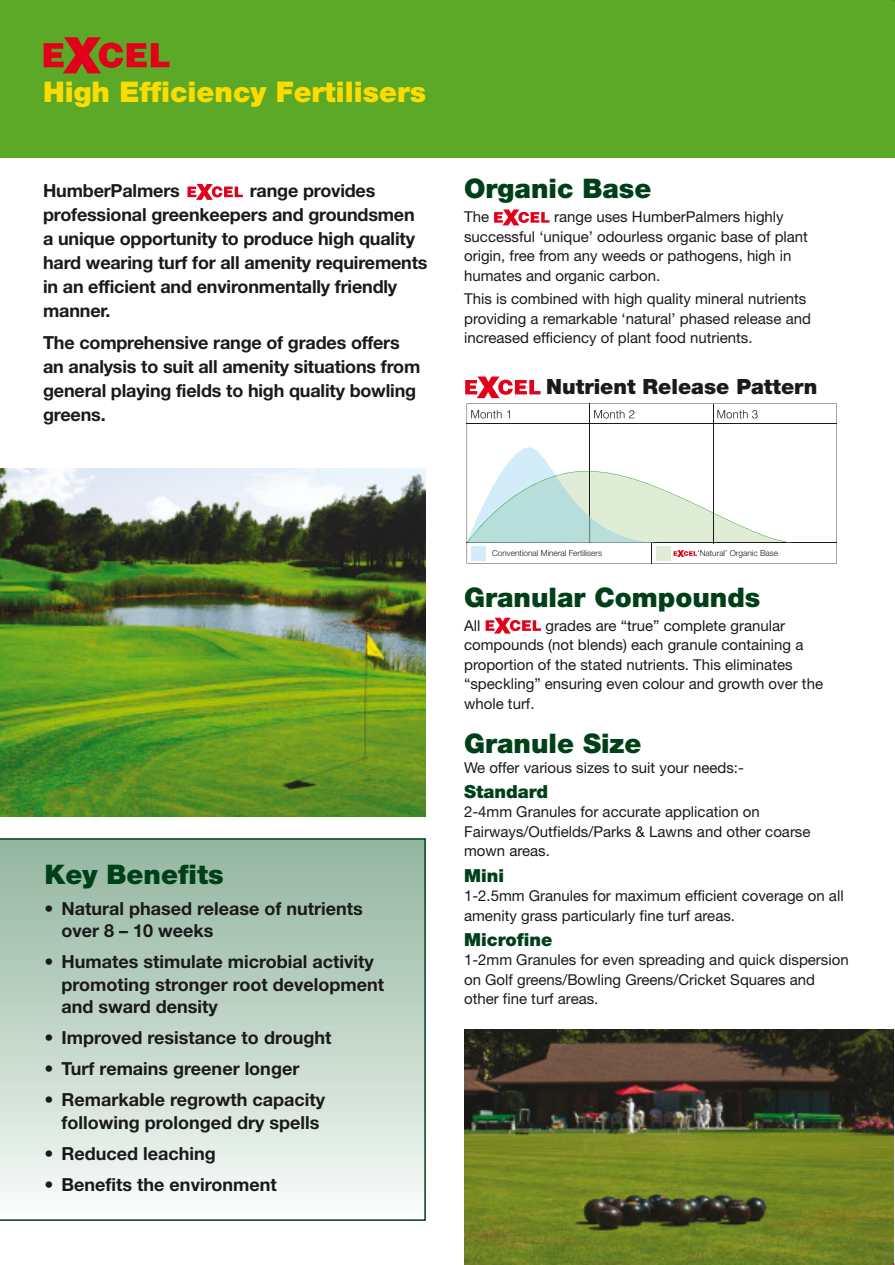
<style>
.page{position:relative;width:895px;height:1265px;background:#fff}
.page>*{position:absolute;margin:0;border:0;box-sizing:border-box;transform-origin:0 0}
.t1{font:900 28.5px "Helvetica Neue";color:#ffdc00}
.t2{font:900 27px "Helvetica Neue";color:#004018}
.t3{font:900 21px "Helvetica Neue";color:#1a1a1a}
.t4{font:700 18px/24px "Helvetica Neue";letter-spacing:-.01em;color:#1a1a1a}
.t5{font:900 18px "Helvetica Neue";color:#004018}
.t6{font:15px/19.5px "Helvetica Neue";color:#1a1a1a}
.t7{font:300 8.25px "Helvetica Neue";color:#1a1a1a}
</style>
<div class="page">
<svg style="left:0;top:838px;width:426px;height:383px;background:#c1d5c9"></svg>
<div style="left:0;top:0;width:895px;height:158px;background:#5ca827"></div>
<img style="left:0;top:468px;width:426px;height:349px">
<svg style="left:187px;top:184px;width:56px;height:16px"></svg>
<svg style="left:494px;top:209px;width:55px;height:16px"></svg>
<svg style="left:485px;top:618px;width:56px;height:16px"></svg>
<svg style="left:44px;top:37px;width:125px;height:36px"></svg>
<svg style="left:467px;top:403px;width:369px;height:140px"></svg>
<hr style="left:467px;top:424px;width:370px;height:1px;background:#1a1a1a">
<hr style="left:467px;top:543px;width:370px;height:1px;background:#1a1a1a">
<hr style="left:590px;top:404px;width:1px;height:139px;background:#1a1a1a">
<hr style="left:713px;top:404px;width:1px;height:139px;background:#1a1a1a">
<svg style="left:471px;top:410px;width:30px;height:8px"></svg>
<svg style="left:507px;top:410px;width:3px;height:8px"></svg>
<svg style="left:594px;top:410px;width:40px;height:8px"></svg>
<svg style="left:717px;top:410px;width:40px;height:8px"></svg>
<svg style="left:466px;top:447px;width:326px;height:117px"></svg>
<svg style="left:465px;top:377px;width:75px;height:21px"></svg>
<img style="left:464px;top:1030px;width:429px;height:235px">
<h1 class="t1" style="left:43px;top:81px;width:385px">High Efficiency Fertilisers</h1>
<p class="t4" style="left:43px;top:180px;width:386px;text-indent:207px">range provides professional greenkeepers and groundsmen a unique opportunity to produce high quality hard wearing turf for all amenity requirements in an efficient and environmentally friendly manner.</p>
<p class="t4" style="left:43px;top:332px;width:379px">The comprehensive range of grades offers an analysis to suit all amenity situations from general playing fields to high quality bowling greens.</p>
<p class="t4" style="left:43px;top:180px;width:138px">HumberPalmers</p>
<h2 class="t2" style="left:464px;top:179px;width:189px">Organic Base</h2>
<p class="t6" style="left:464px;top:208px;width:26px">The</p>
<p class="t6" style="left:464px;top:208px;width:345px;text-indent:90px">range uses HumberPalmers highly successful ‘unique’ odourless organic base of plant origin, free from any weeds or pathogens, high in humates and organic carbon.</p>
<p class="t6" style="left:464px;top:291px;width:348px">This is combined with high quality mineral nutrients providing a remarkable ‘natural’ phased release and increased efficiency of plant food nutrients.</p>
<h3 class="t3" style="left:546px;top:379px;width:273px">Nutrient Release Pattern</h3>
<h2 class="t2" style="left:45px;top:864px;width:180px">Key Benefits</h2>
<p class="t4" style="left:61px;top:899px;width:303px;line-height:22.5px;text-indent:-17px">• Natural phased release of nutrients over 8 – 10 weeks</p>
<p class="t4" style="left:61px;top:952px;width:324px;line-height:22.5px;text-indent:-17px">• Humates stimulate microbial activity promoting stronger root development and sward density</p>
<p class="t4" style="left:45px;top:1027px;width:288px">• Improved resistance to drought</p>
<p class="t4" style="left:45px;top:1058px;width:256px">• Turf remains greener longer</p>
<p class="t4" style="left:61px;top:1090px;width:265px;line-height:22.5px;text-indent:-17px">• Remarkable regrowth capacity following prolonged dry spells</p>
<p class="t4" style="left:45px;top:1143px;width:173px">• Reduced leaching</p>
<p class="t4" style="left:45px;top:1174px;width:234px">• Benefits the environment</p>
<p class="t7" style="left:492px;top:550px;width:111px">Conventional Mineral Fertilisers</p>
<p class="t7" style="left:697px;top:550px;width:82px">‘Natural’ Organic Base</p>
<h2 class="t2" style="left:464px;top:587px;width:298px">Granular Compounds</h2>
<p class="t6" style="left:464px;top:617px;width:18px">All</p>
<p class="t6" style="left:464px;top:617px;width:360px;text-indent:81px">grades are “true” complete granular compounds (not blends) each granule containing a proportion of the stated nutrients. This eliminates “speckling” ensuring even colour and growth over the whole turf.</p>
<h2 class="t2" style="left:464px;top:733px;width:179px">Granule Size</h2>
<p class="t6" style="left:464px;top:759px;width:281px">We offer various sizes to suit your needs:-</p>
<p class="t5" style="left:464px;top:785px;width:85px">Standard</p>
<p class="t6" style="left:464px;top:804px;width:348px">2-4mm Granules for accurate application on<br>Fairways/Outfields/Parks &amp; Lawns and other coarse mown areas.</p>
<p class="t5" style="left:464px;top:869px;width:41px">Mini</p>
<p class="t6" style="left:464px;top:888px;width:381px">1-2.5mm Granules for maximum efficient coverage on all amenity grass particularly fine turf areas.</p>
<p class="t5" style="left:464px;top:933px;width:90px">Microfine</p>
<p class="t6" style="left:464px;top:952px;width:386px">1-2mm Granules for even spreading and quick dispersion on Golf greens/Bowling Greens/Cricket Squares and other fine turf areas.</p>
</div>
